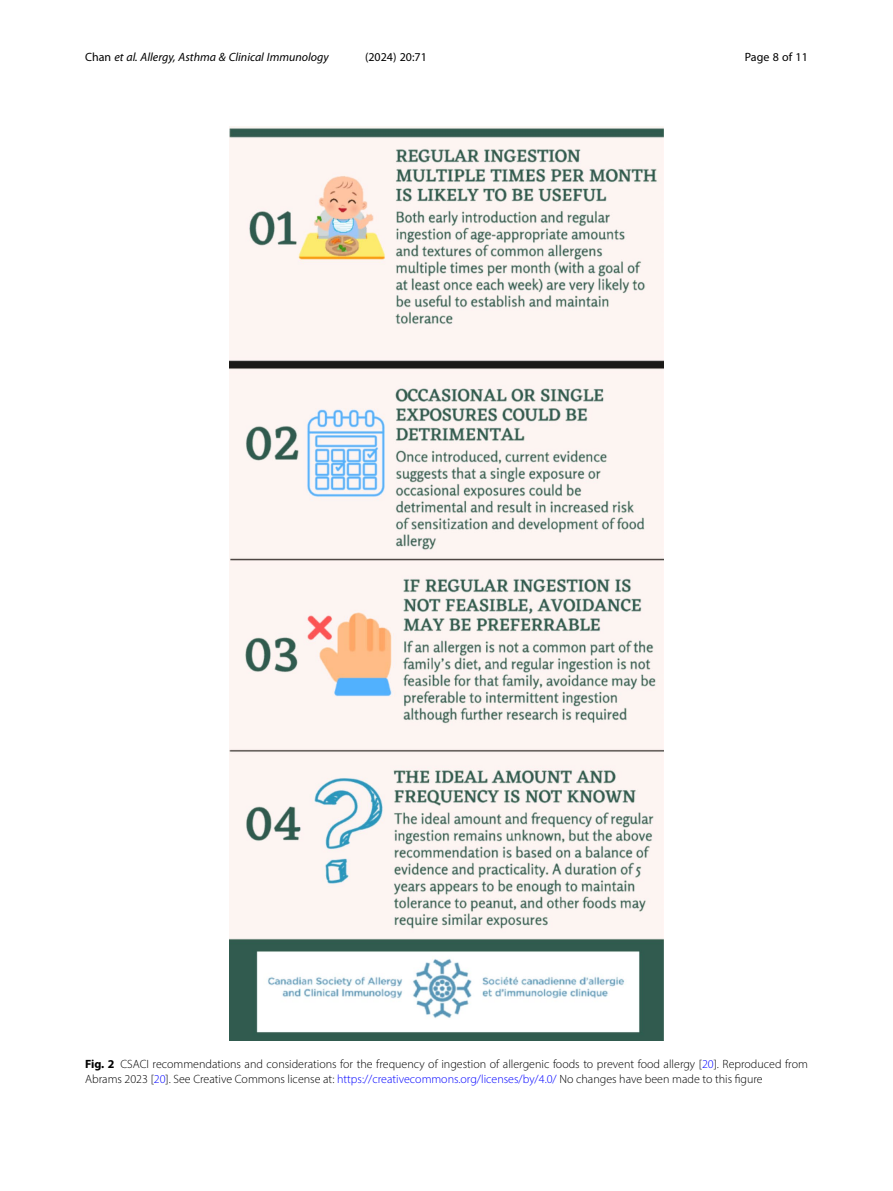
<style>
.page{position:relative;width:893px;height:1191px;background:#fff}
.page>*{position:absolute;margin:0;border:0;box-sizing:border-box;transform-origin:0 0}
.Figure_Caption{font:300 12px/15px "Myriad Pro";color:#000}
.t1{font:italic 12px "Myriad Pro";color:#000}
.t2{font:12px "Myriad Pro";color:#000}
.s1{font-style:normal}
.s2{font-weight:700}
.s3{color:#00f}
</style>
<div class="page">
<img style="left:229px;top:126px;width:435px;height:914px">
<p class="t1" style="left:85px;top:50px;width:245px"><span class="s1">Chan</span> et al. Allergy, Asthma &amp; Clinical Immunology</p>
<p class="t2" style="left:365px;top:50px;width:63px">(2024) 20:71</p>
<p class="t2" style="left:745px;top:50px;width:65px">Page 8 of 11</p>
<p class="Figure_Caption" style="left:85px;top:1056px;width:724px"><span class="s2">Fig. 2</span> CSACI recommendations and considerations for the frequency of ingestion of allergenic foods to prevent food allergy [<span class="s3">20</span>]. Reproduced from<br>Abrams 2023 [<span class="s3">20</span>]. See Creative Commons license at: <span class="s3">https://creativecommons.org/licenses/by/4.0/</span> No changes have been made to this figure</p>
</div>
